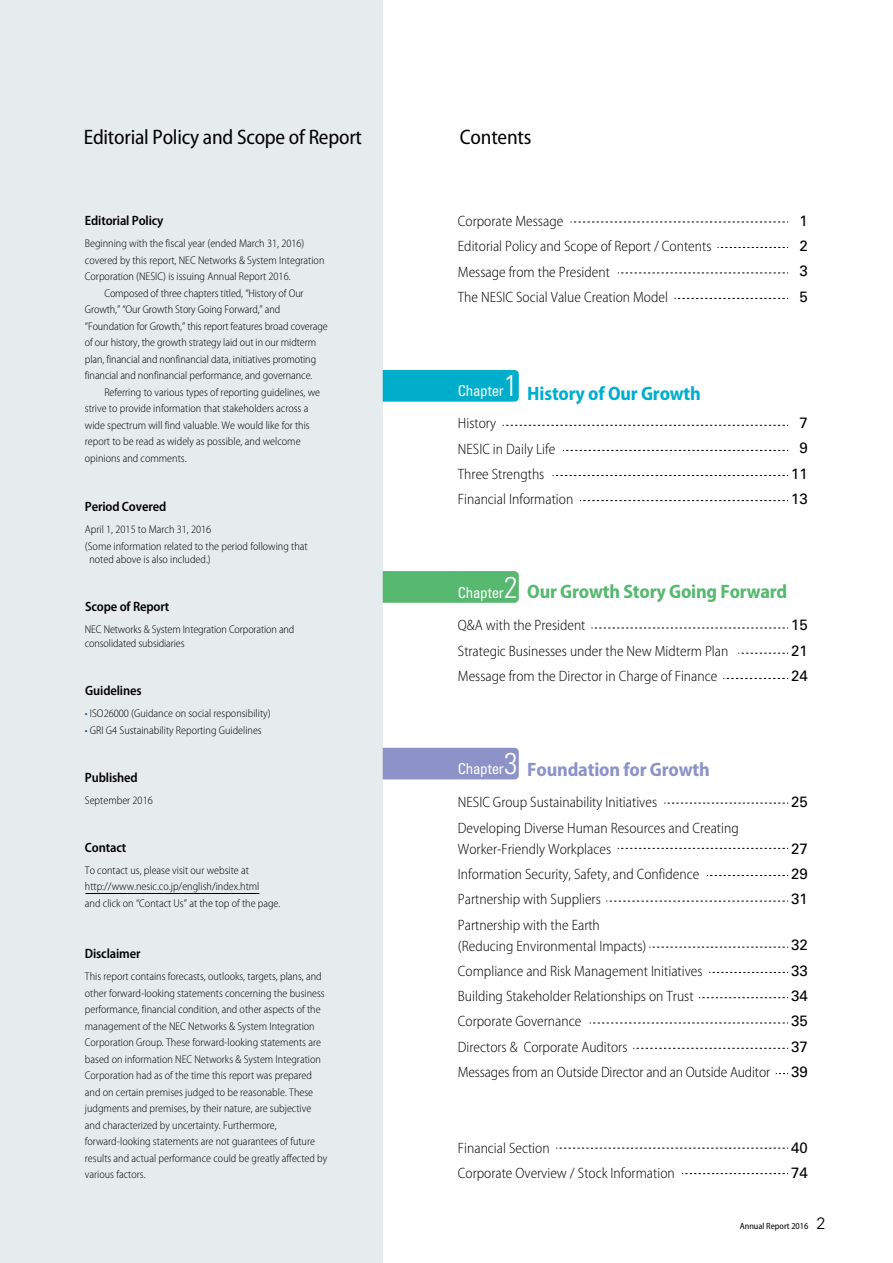
<style>
.page{position:relative;width:893px;height:1263px;background:#fff}
.page>*{position:absolute;margin:0;border:0;box-sizing:border-box;transform-origin:0 0}
.t1{font:semi-condensed 21px "Myriad Pro";letter-spacing:-.01em;color:#000}
.t2{font:700 semi-condensed 19.5px "Myriad Pro";letter-spacing:-.01em;color:#57b86f}
.t3{font:700 semi-condensed 19.5px "Myriad Pro";letter-spacing:-.01em;color:#8d93c8}
.t4{font:700 semi-condensed 19.5px "Myriad Pro";letter-spacing:-.01em;color:#00aecc}
.t5{font:300 semi-condensed 15px/25.3px "Myriad Pro";color:#000}
.t6{font:15px/25.2px "Univers LT Std";color:#000;text-align:justify}
.t7{font:condensed 15px "Univers LT Std";letter-spacing:-.015em;color:#fff}
.t8{font:600 semi-condensed 13.5px "Myriad Pro";letter-spacing:-.01em;color:#000}
.t9{font:300 semi-condensed 11.25px/16.5px "Myriad Pro";color:#000}
.t10{font:semi-condensed 9px "Myriad Pro";color:#000}
.s1{font-weight:300;font-size:30px}
.s2{color:#004ea2}
.s3{font-family:"Univers LT Std";font-weight:300;font-stretch:normal;font-size:16.5px}
</style>
<div class="page">
<div style="left:0;top:0;width:383px;height:1263px;background:#e6ebee"></div>
<svg style="left:503px;top:425px;width:285px;height:1px"></svg>
<svg style="left:570px;top:222px;width:218px;height:1px"></svg>
<svg style="left:717px;top:247px;width:71px;height:1px"></svg>
<svg style="left:618px;top:273px;width:170px;height:1px"></svg>
<svg style="left:682px;top:1173px;width:106px;height:1px"></svg>
<div style="left:383px;top:748px;width:136px;height:31px;background:#8d93c8"></div>
<div style="left:383px;top:571px;width:136px;height:32px;background:#57b86f"></div>
<div style="left:383px;top:370px;width:136px;height:32px;background:#00aecc"></div>
<svg style="left:563px;top:450px;width:225px;height:1px"></svg>
<svg style="left:553px;top:475px;width:235px;height:1px"></svg>
<svg style="left:580px;top:500px;width:208px;height:1px"></svg>
<svg style="left:591px;top:628px;width:197px;height:1px"></svg>
<svg style="left:738px;top:653px;width:50px;height:1px"></svg>
<svg style="left:723px;top:678px;width:65px;height:1px"></svg>
<svg style="left:664px;top:803px;width:124px;height:1px"></svg>
<svg style="left:618px;top:848px;width:170px;height:1px"></svg>
<svg style="left:707px;top:875px;width:81px;height:1px"></svg>
<svg style="left:606px;top:901px;width:182px;height:1px"></svg>
<svg style="left:649px;top:947px;width:139px;height:1px"></svg>
<svg style="left:709px;top:972px;width:79px;height:1px"></svg>
<svg style="left:699px;top:997px;width:89px;height:1px"></svg>
<svg style="left:590px;top:1023px;width:198px;height:1px"></svg>
<svg style="left:633px;top:1048px;width:155px;height:1px"></svg>
<svg style="left:674px;top:298px;width:114px;height:1px"></svg>
<svg style="left:556px;top:1148px;width:232px;height:1px"></svg>
<hr style="left:85px;top:893px;width:174px;height:1px;background:#000">
<h1 class="t1" style="left:84px;top:125px;width:280px">Editorial Policy and Scope of Report</h1>
<h1 class="t1" style="left:460px;top:125px;width:73px">Contents</h1>
<p class="t8" style="left:85px;top:213px;width:80px">Editorial Policy</p>
<p class="t9" style="left:85px;top:235px;width:221px">Beginning with the fiscal year (ended March 31, 2016)</p>
<p class="t9" style="left:85px;top:252px;width:241px">covered by this report, NEC Networks &amp; System Integration</p>
<p class="t9" style="left:85px;top:269px;width:207px">Corporation (NESIC) is issuing Annual Report 2016.</p>
<p class="t9" style="left:104px;top:285px;width:201px">Composed of three chapters titled, “History of Our</p>
<p class="t9" style="left:85px;top:302px;width:197px">Growth,” “Our Growth Story Going Forward,” and</p>
<p class="t9" style="left:85px;top:318px;width:244px">“Foundation for Growth,” this report features broad coverage</p>
<p class="t9" style="left:85px;top:335px;width:233px">of our history, the growth strategy laid out in our midterm</p>
<p class="t9" style="left:85px;top:351px;width:233px">plan, financial and nonfinancial data, initiatives promoting</p>
<p class="t9" style="left:85px;top:368px;width:229px">financial and nonfinancial performance, and governance.</p>
<p class="t9" style="left:104px;top:384px;width:217px">Referring to various types of reporting guidelines, we</p>
<p class="t9" style="left:85px;top:401px;width:225px">strive to provide information that stakeholders across a</p>
<p class="t9" style="left:85px;top:417px;width:226px">wide spectrum will find valuable. We would like for this</p>
<p class="t9" style="left:85px;top:434px;width:217px">report to be read as widely as possible, and welcome</p>
<p class="t9" style="left:85px;top:450px;width:103px">opinions and comments.</p>
<p class="t8" style="left:85px;top:499px;width:83px">Period Covered</p>
<p class="t9" style="left:85px;top:521px;width:224px">April 1, 2015 to March 31, 2016<br>(Some information related to the period following that</p>
<p class="t9" style="left:89px;top:551px;width:123px">noted above is also included.)</p>
<h3 class="t5" style="left:458px;top:209px;width:255px">Corporate Message<br>Editorial Policy and Scope of Report / Contents<br>Message from the President<br>The NESIC Social Value Creation Model</h3>
<h3 class="t7" style="left:458px;top:381px;width:61px">Chapter<span class="s1">1</span></h3>
<h2 class="t4" style="left:527px;top:382px;width:175px">History of Our Growth</h2>
<h3 class="t5" style="left:458px;top:411px;width:117px">History<br>NESIC in Daily Life<br>Three Strengths<br>Financial Information</h3>
<h3 class="t6" style="left:800px;top:208px;width:10px">1<br>2<br>3<br>5</h3>
<h3 class="t6" style="left:791px;top:410px;width:18px;text-align:center">7<br>9<br>11<br>13</h3>
<p class="t8" style="left:85px;top:599px;width:85px">Scope of Report</p>
<p class="t9" style="left:85px;top:623px;width:211px;line-height:13.5px">NEC Networks &amp; System Integration Corporation and consolidated subsidiaries</p>
<p class="t8" style="left:85px;top:683px;width:58px">Guidelines</p>
<p class="t9" style="left:85px;top:705px;width:187px"><span class="s2">•</span> ISO26000 (Guidance on social responsibility)</p>
<p class="t9" style="left:85px;top:722px;width:178px"><span class="s2">•</span> GRI G4 Sustainability Reporting Guidelines</p>
<p class="t8" style="left:85px;top:770px;width:54px">Published</p>
<p class="t9" style="left:85px;top:792px;width:69px">September 2016</p>
<p class="t8" style="left:85px;top:840px;width:43px">Contact</p>
<p class="t9" style="left:85px;top:862px;width:197px">To contact us, please visit our website at http://www.nesic.co.jp/english/index.html<br>and click on “Contact Us” at the top of the page.</p>
<p class="t8" style="left:85px;top:946px;width:57px">Disclaimer</p>
<p class="t9" style="left:85px;top:968px;width:244px">This report contains forecasts, outlooks, targets, plans, and other forward-looking statements concerning the business performance, financial condition, and other aspects of the management of the NEC Networks &amp; System Integration Corporation Group. These forward-looking statements are based on information NEC Networks &amp; System Integration Corporation had as of the time this report was prepared and on certain premises judged to be reasonable. These judgments and premises, by their nature, are subjective and characterized by uncertainty. Furthermore, forward-looking statements are not guarantees of future results and actual performance could be greatly affected by various factors.</p>
<h3 class="t7" style="left:458px;top:583px;width:61px">Chapter<span class="s1">2</span></h3>
<h2 class="t2" style="left:527px;top:581px;width:262px">Our Growth Story Going Forward</h2>
<h3 class="t5" style="left:458px;top:613px;width:272px">Q&amp;A with the President<br>Strategic Businesses under the New Midterm Plan<br>Message from the Director in Charge of Finance</h3>
<h3 class="t6" style="left:791px;top:612px;width:18px">15<br>21<br>24</h3>
<h3 class="t7" style="left:458px;top:759px;width:61px">Chapter<span class="s1">3</span></h3>
<h2 class="t3" style="left:527px;top:758px;width:184px">Foundation for Growth</h2>
<h3 class="t5" style="left:458px;top:790px;width:282px">NESIC Group Sustainability Initiatives<br>Developing Diverse Human Resources and Creating</h3>
<h3 class="t5" style="left:458px;top:836px;width:243px">Worker-Friendly Workplaces<br>Information Security, Safety, and Confidence Partnership with Suppliers<br>Partnership with the Earth</h3>
<p class="t5" style="left:458px;top:933px;width:314px">(Reducing Environmental Impacts)<br>Compliance and Risk Management Initiatives<br>Building Stakeholder Relationships on Trust<br>Corporate Governance<br>Directors &amp; Corporate Auditors<br>Messages from an Outside Director and an Outside Auditor</p>
<h3 class="t6" style="left:791px;top:789px;width:18px">25</h3>
<h3 class="t6" style="left:791px;top:836px;width:18px">27<br>29<br>31</h3>
<h3 class="t6" style="left:791px;top:932px;width:18px">32<br>33<br>34<br>35<br>37<br>39</h3>
<h3 class="t5" style="left:458px;top:1135px;width:218px">Financial Section<br>Corporate Overview / Stock Information</h3>
<h3 class="t6" style="left:791px;top:1135px;width:18px">40<br>74</h3>
<p class="t10" style="left:740px;top:1221px;width:88px">Annual Report 2016 <span class="s3">2</span></p>
</div>
